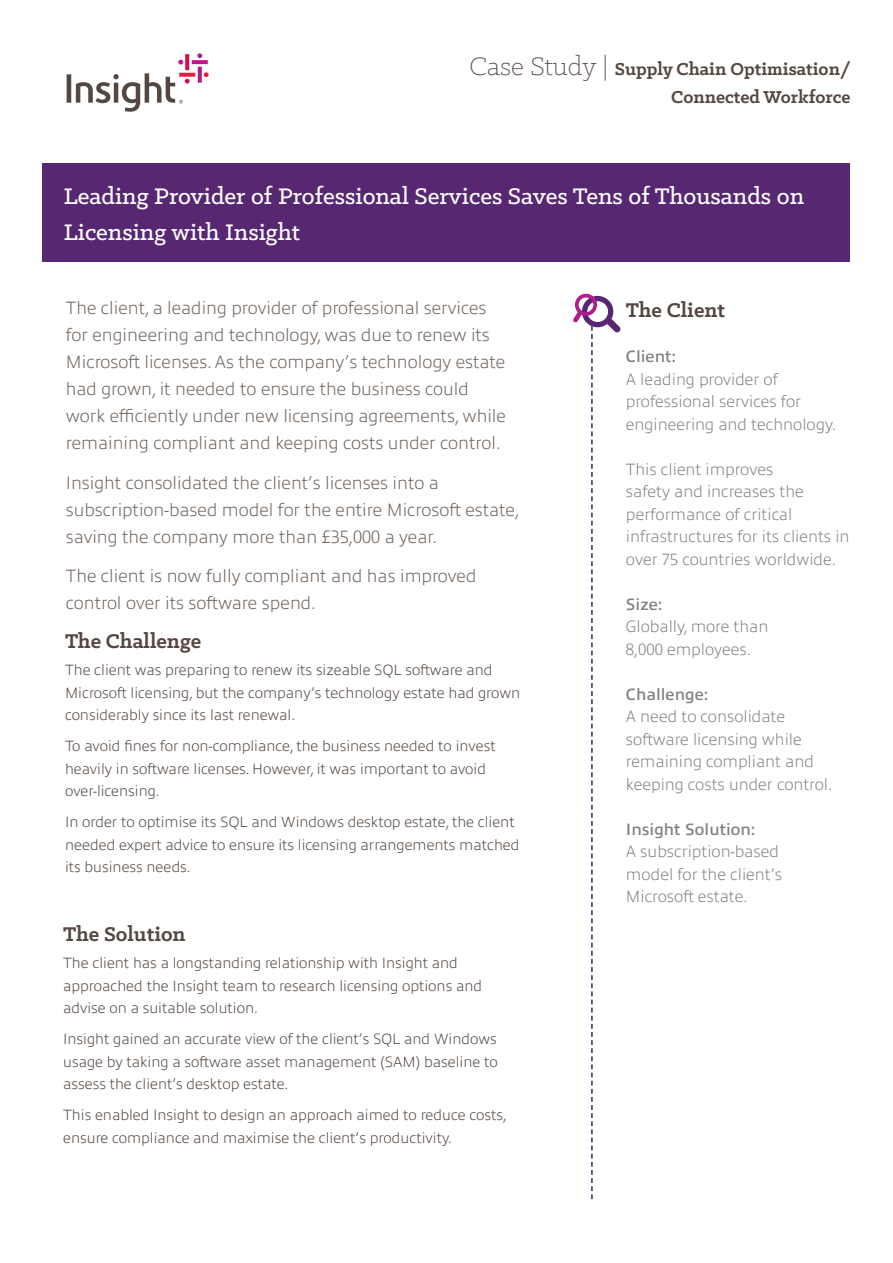
<style>
.page{position:relative;width:893px;height:1263px;background:#fff}
.page>*{position:absolute;margin:0;border:0;box-sizing:border-box;transform-origin:0 0}
.intro_white_out_copy{font:500 25.5px/36px "Klinic Slab";color:#fff}
.sub_headers{font:700 22.5px "Klinic Slab";color:#544640}
.t1{font:700 19.5px "Klinic Slab";color:#544640}
.intro_copy{font:200 18px/27px "Allumi Pro";color:#6f625c}
.t2{font:200 16.5px/22.5px "Allumi Pro";color:#808285}
.t3{font:600 16.5px "Allumi Pro";color:#808285}
.Body_Copy{font:200 15px/22.5px "Allumi Pro";color:#544640}
.s1{font-weight:300;font-size:28.5px}
.s2{font-weight:600}
</style>
<div class="page">
<div style="left:43px;top:163px;width:807px;height:99px;background:#582772"></div>
<svg style="left:573px;top:293px;width:47px;height:906px"></svg>
<svg style="left:67px;top:53px;width:142px;height:59px"></svg>
<p class="t1" style="left:470px;top:56px;width:382px"><span class="s1">Case Study |</span> Supply Chain Optimisation/</p>
<p class="t1" style="left:671px;top:84px;width:181px">Connected Workforce</p>
<p class="intro_white_out_copy" style="left:64px;top:177px;width:742px">Leading Provider of Professional Services Saves Tens of Thousands on<br>Licensing with Insight</p>
<p class="intro_copy" style="left:66px;top:293px;width:442px">The client, a leading provider of professional services for engineering and technology, was due to renew its Microsoft licenses. As the company’s technology estate had grown, it needed to ensure the business could work efficiently under new licensing agreements, while remaining compliant and keeping costs under control.</p>
<p class="intro_copy" style="left:66px;top:467px;width:455px">Insight consolidated the client’s licenses into a subscription-based model for the entire Microsoft estate, saving the company more than £35,000 a year.</p>
<p class="intro_copy" style="left:66px;top:561px;width:412px">The client is now fully compliant and has improved control over its software spend.</p>
<p class="sub_headers" style="left:65px;top:627px;width:138px">The Challenge</p>
<p class="Body_Copy" style="left:65px;top:658px;width:457px">The client was preparing to renew its sizeable SQL software and<br>Microsoft licensing, but the company’s technology estate had grown considerably since its last renewal.</p>
<p class="Body_Copy" style="left:65px;top:734px;width:432px">To avoid fines for non-compliance, the business needed to invest heavily in software licenses. However, it was important to avoid over-licensing.</p>
<p class="Body_Copy" style="left:65px;top:810px;width:456px">In order to optimise its SQL and Windows desktop estate, the client needed expert advice to ensure its licensing arrangements matched its business needs.</p>
<p class="sub_headers" style="left:63px;top:919px;width:124px">The Solution</p>
<p class="Body_Copy" style="left:63px;top:950px;width:420px">The client has a longstanding relationship with Insight and approached the Insight team to research licensing options and advise on a suitable solution.</p>
<p class="Body_Copy" style="left:63px;top:1026px;width:436px;text-align:justify">Insight gained an accurate view of the client’s SQL and Windows usage by taking a software asset management (SAM) baseline to assess the client’s desktop estate.</p>
<p class="Body_Copy" style="left:63px;top:1102px;width:445px">This enabled Insight to design an approach aimed to reduce costs, ensure compliance and maximise the client’s productivity.</p>
<p class="sub_headers" style="left:626px;top:295px;width:101px">The Client</p>
<p class="t2" style="left:626px;top:344px;width:211px"><span class="s2">Client:<br></span>A leading provider of professional services for engineering and technology.</p>
<p class="t2" style="left:626px;top:456px;width:225px">This client improves<br>safety and increases the performance of critical infrastructures for its clients in over 75 countries worldwide.</p>
<p class="t2" style="left:626px;top:591px;width:144px"><span class="s2">Size:<br></span>Globally, more than<br>8,000 employees.</p>
<p class="t3" style="left:626px;top:682px;width:84px">Challenge:</p>
<p class="t2" style="left:626px;top:704px;width:208px">A need to consolidate software licensing while remaining compliant and keeping costs under control.</p>
<p class="t3" style="left:626px;top:817px;width:131px">Insight Solution:</p>
<p class="t2" style="left:626px;top:839px;width:158px">A subscription-based model for the client’s<br>Microsoft estate.</p>
</div>
